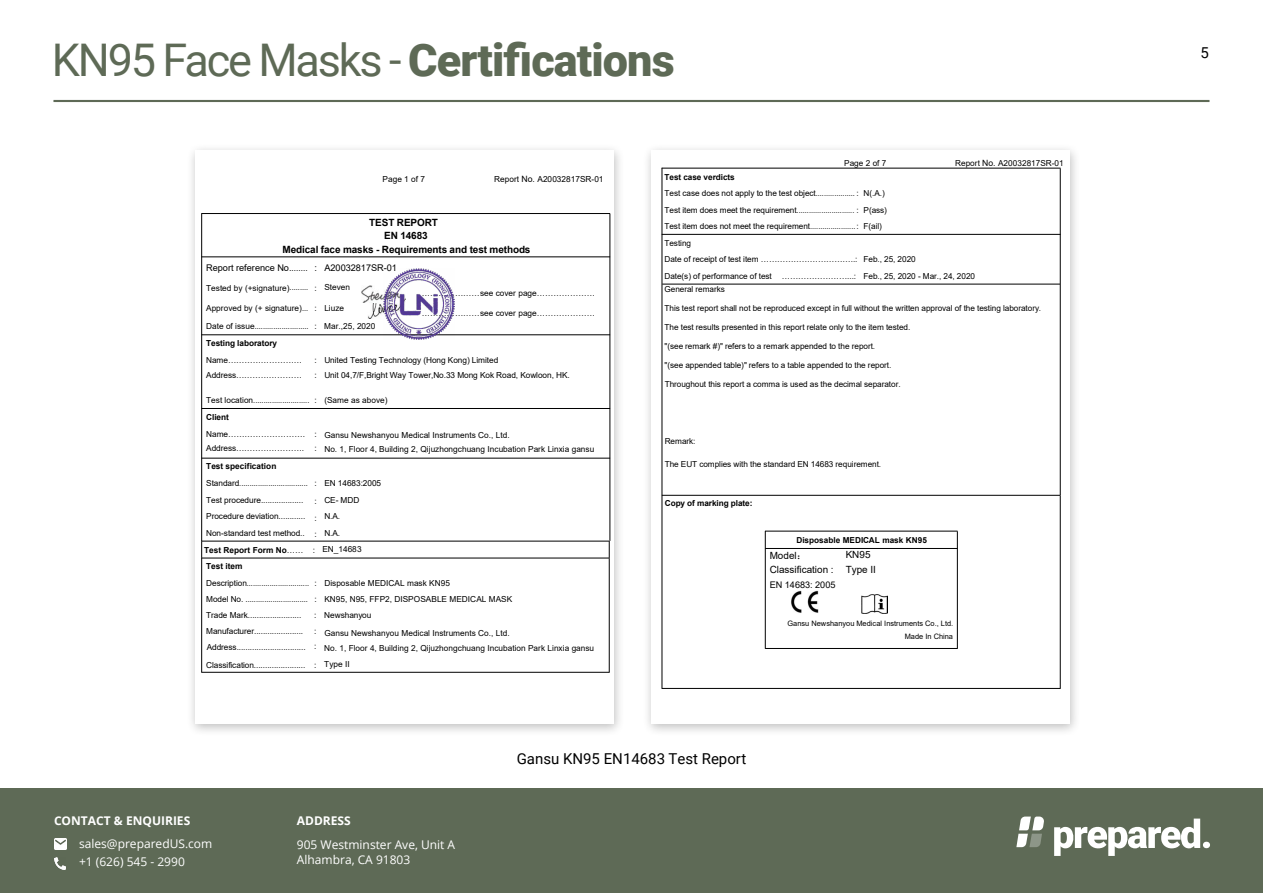
<style>
.page{position:relative;width:1263px;height:893px;background:#fff}
.page>*{position:absolute;margin:0;border:0;box-sizing:border-box;transform-origin:0 0}
.t1{font:45px "Roboto";letter-spacing:-.05em;color:#5e6a56}
.t2{font:15px "Roboto";color:#000}
.t3{font:12px/15px "Open Sans";color:#fff}
.t4{font:700 12px "Open Sans";color:#fff}
.t5{font:700 10.05px/13.2px "Arial";letter-spacing:-.01em;color:#000;text-align:center}
.t6{font:9.9px/14.7px "Arial";color:#000}
.t7{font:9.15px "Arial";color:#000}
.t8{font:8.25px/16.5px "Arial";color:#000}
.t9{font:8.25px "Times New Roman";color:#000}
.t10{font:700 8.25px "Arial";color:#000}
.t11{font:7.5px/13.5px "Arial";letter-spacing:.005em;color:#000;text-align:right}
.s1{font-weight:900}
.s2{font-size:8.7px}
.s3{font-family:"Times New Roman"}
.s4{font-family:"Arial"}
.s5{font-weight:700}
.s6{font-family:"Sim Sun"}
</style>
<div class="page">
<div style="left:0;top:788px;width:1263px;height:105px;background:#5e6a56"></div>
<svg style="left:1054px;top:819px;width:156px;height:37px"></svg>
<svg style="left:1016px;top:816px;width:28px;height:31px"></svg>
<svg style="left:54px;top:857px;width:12px;height:12px"></svg>
<svg style="left:54px;top:839px;width:13px;height:10px"></svg>
<hr style="left:53px;top:100px;width:1156px;height:2px;background:#5e6a56">
<div style="left:642px;top:143px;width:439px;height:594px;background:#000;opacity:.25"></div>
<div style="left:651px;top:150px;width:418px;height:573px;background:#fff"></div>
<div style="left:186px;top:143px;width:439px;height:594px;background:#000;opacity:.25"></div>
<div style="left:195px;top:150px;width:418px;height:573px;background:#fff"></div>
<img style="left:791px;top:590px;width:27px;height:23px">
<img style="left:862px;top:595px;width:26px;height:19px">
<hr style="left:765px;top:531px;width:192px;height:1px;background:#000">
<hr style="left:765px;top:548px;width:192px;height:1px;background:#000">
<hr style="left:765px;top:648px;width:192px;height:1px;background:#000">
<hr style="left:765px;top:531px;width:1px;height:118px;background:#000">
<hr style="left:957px;top:531px;width:1px;height:118px;background:#000">
<hr style="left:662px;top:168px;width:398px;height:1px;background:#000">
<hr style="left:662px;top:234px;width:398px;height:1px;background:#000">
<hr style="left:662px;top:284px;width:398px;height:1px;background:#000">
<hr style="left:662px;top:495px;width:398px;height:1px;background:#000">
<hr style="left:662px;top:688px;width:398px;height:1px;background:#000">
<hr style="left:662px;top:168px;width:1px;height:327px;background:#000">
<hr style="left:1060px;top:168px;width:1px;height:327px;background:#000">
<hr style="left:662px;top:495px;width:1px;height:194px;background:#000">
<hr style="left:1060px;top:495px;width:1px;height:194px;background:#000">
<img style="left:368px;top:302px;width:16px;height:17px">
<hr style="left:201px;top:213px;width:409px;height:1px;background:#000">
<hr style="left:201px;top:257px;width:409px;height:1px;background:#000">
<hr style="left:201px;top:335px;width:409px;height:1px;background:#000">
<hr style="left:201px;top:408px;width:409px;height:1px;background:#000">
<hr style="left:201px;top:458px;width:409px;height:1px;background:#000">
<hr style="left:201px;top:541px;width:408px;height:1px;background:#000">
<hr style="left:201px;top:558px;width:408px;height:1px;background:#000">
<hr style="left:201px;top:672px;width:408px;height:1px;background:#000">
<hr style="left:201px;top:213px;width:1px;height:328px;background:#000">
<hr style="left:201px;top:558px;width:1px;height:114px;background:#000">
<hr style="left:609px;top:558px;width:1px;height:114px;background:#000">
<hr style="left:610px;top:214px;width:1px;height:327px;background:#000">
<svg style="left:201px;top:541px;width:1px;height:17px"></svg>
<svg style="left:609px;top:541px;width:1px;height:17px"></svg>
<img style="left:362px;top:285px;width:22px;height:17px">
<img style="left:384px;top:268px;width:70px;height:71px">
<h1 class="t1" style="left:52px;top:28px;width:624px">KN95 Face Masks - <span class="s1">Certifications</span></h1>
<p class="t8" style="left:383px;top:171px;width:44px">Page 1 of 7</p>
<p class="t8" style="left:494px;top:171px;width:111px">Report <span class="s2">No.</span> A20032817SR-01</p>
<p class="t5" style="left:282px;top:216px;width:250px">TEST REPORT<br>EN 14683<br>Medical face masks - Requirements and test methods</p>
<p class="t7" style="left:206px;top:261px;width:192px">Report reference No.<span class="s3">.......</span> : A20032817SR-01</p>
<p class="t8" style="left:206px;top:279px;width:145px">Tested by (+signature)<span class="s3">.........</span> : Steven</p>
<p class="t8" style="left:422px;top:285px;width:175px">…………………see cover page…………………</p>
<p class="t8" style="left:206px;top:300px;width:139px">Approved by (+ signature)<span class="s3">...</span> : Liuze</p>
<p class="t8" style="left:422px;top:305px;width:175px">…………………see cover page…………………</p>
<p class="t9" style="left:206px;top:321px;width:171px"><span class="s4">Date of issue</span>.......................... <span class="s4">: Mar.,25, 2020</span></p>
<p class="t10" style="left:206px;top:338px;width:73px">Testing laboratory</p>
<p class="t8" style="left:206px;top:352px;width:98px">Name………………………</p>
<p class="t8" style="left:314px;top:352px;width:185px">: United Testing Technology (Hong Kong) Limited</p>
<p class="t8" style="left:206px;top:367px;width:97px">Address……………………</p>
<p class="t8" style="left:314px;top:367px;width:257px">: Unit 04,7/F,Bright Way Tower,No.33 Mong Kok Road, Kowloon, HK.</p>
<p class="t9" style="left:206px;top:394px;width:183px"><span class="s4">Test location</span>........................... <span class="s4">: (Same as above)</span></p>
<p class="t10" style="left:206px;top:411px;width:24px">Client</p>
<p class="t8" style="left:206px;top:428px;width:390px;line-height:14.5px">Name………………………. : Gansu Newshanyou Medical Instruments Co., Ltd.<br>Address……………………. : No. 1, Floor 4, Building 2, Qijuzhongchuang Incubation Park Linxia gansu</p>
<p class="t10" style="left:206px;top:460px;width:72px">Test specification</p>
<p class="t9" style="left:206px;top:477px;width:176px"><span class="s4">Standard</span>................................. <span class="s4">: EN 14683:2005</span></p>
<p class="t8" style="left:206px;top:492px;width:99px">Test procedure...................</p>
<p class="t8" style="left:204px;top:492px;width:247px;text-indent:110px">: CE- MDD<br>Procedure deviation............ : N.A.<br>Non-standard test method.. : N.A.<br><span class="s5">Test Report Form No</span>…… : EN_14683<br><span class="s5">Test item<br></span>Description<span class="s3">..............................</span> : Disposable MEDICAL mask KN95</p>
<p class="t8" style="left:206px;top:591px;width:308px;line-height:15.8px">Model No. .<span class="s3">.............................</span> : KN95, N95, FFP2, DISPOSABLE MEDICAL MASK<br>Trade Mark........................</p>
<p class="t8" style="left:314px;top:607px;width:59px">: Newshanyou</p>
<p class="t8" style="left:206px;top:623px;width:99px">Manufacturer......................</p>
<p class="t8" style="left:207px;top:625px;width:389px;line-height:15.1px;text-indent:108px">: Gansu Newshanyou Medical Instruments Co., Ltd.<br>Address............................... : No. 1, Floor 4, Building 2, Qijuzhongchuang Incubation Park Linxia gansu</p>
<p class="t8" style="left:206px;top:656px;width:145px">Classification....................... : Type II</p>
<p class="t8" style="left:844px;top:155px;width:44px">Page 2 of 7</p>
<p class="t8" style="left:955px;top:155px;width:110px">Report <span class="s2">No.</span> A20032817SR-01</p>
<p class="t8" style="left:664px;top:169px;width:312px"><span class="s5">Test case verdicts<br></span>Test case does not apply to the test object<span class="s3">...................</span> : N(.A.)<br>Test item does meet the requirement<span class="s3">............................</span> : P(ass)<br>Test item does not meet the requirement<span class="s3">......................</span>: F(ail)<br>Testing<br>Date of receipt of test item ……………………………..: Feb., 25, 2020<br>Date(s) of performance of test ……………………...: Feb., 25, 2020 - Mar., 24, 2020</p>
<p class="t8" style="left:664px;top:281px;width:62px">General remarks</p>
<p class="t8" style="left:664px;top:300px;width:378px">This test report shall not be reproduced except in full without the written approval of the testing laboratory.</p>
<p class="t8" style="left:664px;top:319px;width:247px">The test results presented in this report relate only to the item tested.</p>
<p class="t8" style="left:664px;top:338px;width:212px">"(see remark #)" refers to a remark appended to the report.</p>
<p class="t8" style="left:665px;top:357px;width:228px">"(see appended table)" refers to a table appended to the report.</p>
<p class="t8" style="left:665px;top:376px;width:237px">Throughout this report a comma is used as the decimal separator.</p>
<p class="t8" style="left:665px;top:432px;width:32px">Remark:</p>
<p class="t8" style="left:665px;top:456px;width:218px">The EUT complies with the standard EN 14683 requirement.</p>
<p class="t10" style="left:665px;top:497px;width:89px">Copy of marking plate:</p>
<p class="t10" style="left:796px;top:534px;width:132px">Disposable MEDICAL mask KN95</p>
<p class="t6" style="left:770px;top:548px;width:38px">Model<span class="s6">：</span></p>
<p class="t6" style="left:770px;top:547px;width:108px;text-indent:76px">KN95<br>Classification : Type II</p>
<p class="t7" style="left:770px;top:578px;width:67px">EN 14683: 2005</p>
<p class="t11" style="left:787px;top:616px;width:167px">Gansu Newshanyou Medical Instruments Co., Ltd.<br>Made In China</p>
<h3 class="t4" style="left:54px;top:812px;width:138px">CONTACT &amp; ENQUIRIES</h3>
<h3 class="t4" style="left:297px;top:812px;width:55px">ADDRESS</h3>
<h3 class="t3" style="left:297px;top:837px;width:160px">905 Westminster Ave, Unit A<br>Alhambra, CA 91803</h3>
<h3 class="t3" style="left:79px;top:834px;width:135px;line-height:18px">sales@preparedUS.com +1 (626) 545 - 2990</h3>
<h2 class="t2" style="left:517px;top:748px;width:231px">Gansu KN95 EN14683 Test Report</h2>
<h2 class="t2" style="left:1200px;top:42px;width:10px">5</h2>
</div>
